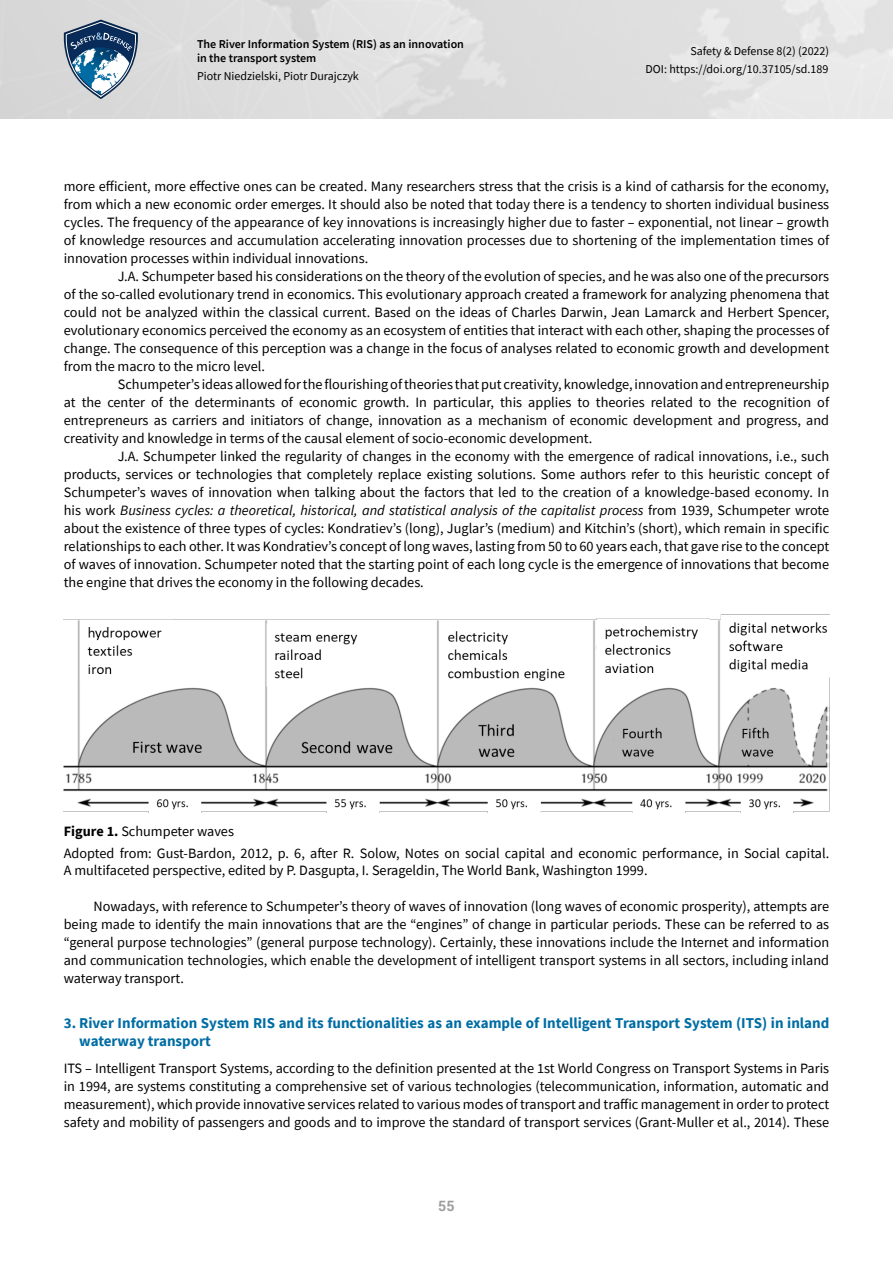
<style>
.page{position:relative;width:893px;height:1263px;background:#fff}
.page>*{position:absolute;margin:0;border:0;box-sizing:border-box;transform-origin:0 0}
.t1{font:700 15px/18px "Source Sans Pro";color:#006da4}
.t2{font:14.25px/18px "Source Sans Pro";color:#000;text-align:justify}
.t3{font:700 14.25px "Roboto";color:#9c9e9f}
.t4{font:12px/18px "Source Sans Pro";color:#000;text-align:right}
.t5{font:600 12px/14.4px "Source Sans Pro";color:#000}
.s1{font-style:italic}
.s2{font-weight:700}
</style>
<div class="page">
<svg style="left:64px;top:20px;width:74px;height:79px;background:#7d94aa"></svg>
<img style="left:64px;top:614px;width:765px;height:199px">
<p class="t5" style="left:197px;top:36px;width:268px">The River Information System (RIS) as an innovation in the transport system</p>
<p class="t4" style="left:197px;top:67px;width:163px">Piotr Niedzielski, Piotr Durajczyk</p>
<p class="t4" style="left:645px;top:42px;width:185px">Safety &amp; Defense 8(2) (2022)<br>DOI: https://doi.org/10.37105/sd.189</p>
<p class="t2" style="left:64px;top:177px;width:767px">more efficient, more effective ones can be created. Many researchers stress that the crisis is a kind of catharsis for the economy, from which a new economic order emerges. It should also be noted that today there is a tendency to shorten individual business cycles. The frequency of the appearance of key innovations is increasingly higher due to faster – exponential, not linear – growth of knowledge resources and accumulation accelerating innovation processes due to shortening of the implementation times of innovation processes within individual innovations.</p>
<p class="t2" style="left:64px;top:267px;width:767px;text-indent:54px">J.A. Schumpeter based his considerations on the theory of the evolution of species, and he was also one of the precursors of the so-called evolutionary trend in economics. This evolutionary approach created a framework for analyzing phenomena that could not be analyzed within the classical current. Based on the ideas of Charles Darwin, Jean Lamarck and Herbert Spencer, evolutionary economics perceived the economy as an ecosystem of entities that interact with each other, shaping the processes of change. The consequence of this perception was a change in the focus of analyses related to economic growth and development from the macro to the micro level.</p>
<p class="t2" style="left:64px;top:375px;width:767px;text-indent:54px">Schumpeter’s ideas allowed for the flourishing of theories that put creativity, knowledge, innovation and entrepreneurship at the center of the determinants of economic growth. In particular, this applies to theories related to the recognition of entrepreneurs as carriers and initiators of change, innovation as a mechanism of economic development and progress, and creativity and knowledge in terms of the causal element of socio-economic development.</p>
<p class="t2" style="left:64px;top:447px;width:767px;text-indent:54px">J.A. Schumpeter linked the regularity of changes in the economy with the emergence of radical innovations, i.e., such products, services or technologies that completely replace existing solutions. Some authors refer to this heuristic concept of Schumpeter’s waves of innovation when talking about the factors that led to the creation of a knowledge-based economy. In his work <span class="s1">Business cycles: a theoretical, historical, and statistical analysis of the capitalist process</span> from 1939, Schumpeter wrote about the existence of three types of cycles: Kondratiev’s (long), Juglar’s (medium) and Kitchin’s (short), which remain in specific relationships to each other. It was Kondratiev’s concept of long waves, lasting from 50 to 60 years each, that gave rise to the concept of waves of innovation. Schumpeter noted that the starting point of each long cycle is the emergence of innovations that become the engine that drives the economy in the following decades.</p>
<p class="t2" style="left:64px;top:821px;width:767px;line-height:21.3px"><span class="s2">Figure 1.</span> Schumpeter waves<br>Adopted from: Gust-Bardon, 2012, p. 6, after R. Solow, Notes on social capital and economic performance, in Social capital.</p>
<p class="t2" style="left:64px;top:861px;width:585px">A multifaceted perspective, edited by P. Dasgupta, I. Serageldin, The World Bank, Washington 1999.</p>
<p class="t2" style="left:64px;top:897px;width:767px;text-indent:30px">Nowadays, with reference to Schumpeter’s theory of waves of innovation (long waves of economic prosperity), attempts are being made to identify the main innovations that are the “engines” of change in particular periods. These can be referred to as “general purpose technologies” (general purpose technology). Certainly, these innovations include the Internet and information and communication technologies, which enable the development of intelligent transport systems in all sectors, including inland waterway transport.</p>
<p class="t1" style="left:79px;top:1014px;width:752px;text-indent:-15px">3. River Information System RIS and its functionalities as an example of Intelligent Transport System (ITS) in inland waterway transport</p>
<p class="t2" style="left:64px;top:1059px;width:767px">ITS – Intelligent Transport Systems, according to the definition presented at the 1st World Congress on Transport Systems in Paris in 1994, are systems constituting a comprehensive set of various technologies (telecommunication, information, automatic and measurement), which provide innovative services related to various modes of transport and traffic management in order to protect safety and mobility of passengers and goods and to improve the standard of transport services (Grant-Muller et al., 2014). These</p>
<p class="t3" style="left:438px;top:1196px;width:18px">55</p>
</div>
